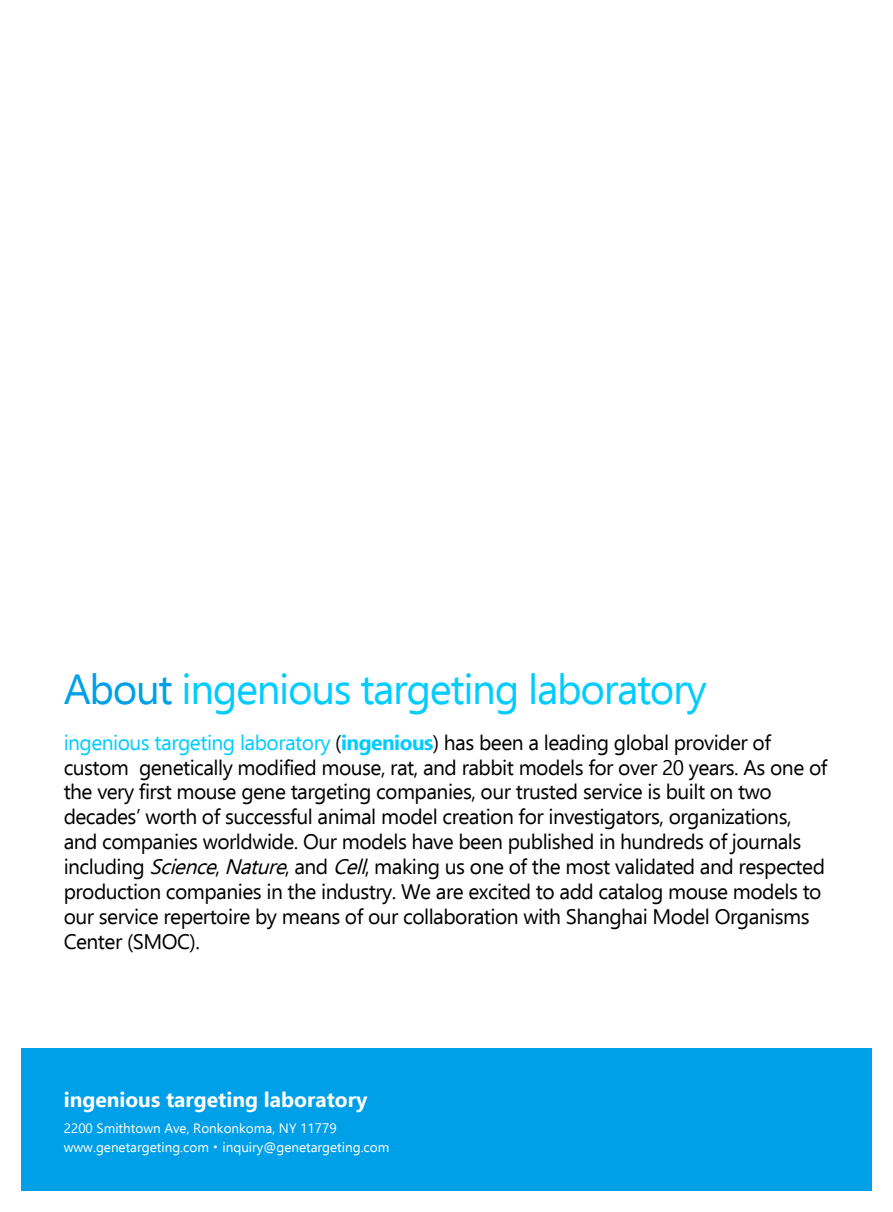
<style>
.page{position:relative;width:893px;height:1212px;background:#fff}
.page>*{position:absolute;margin:0;border:0;box-sizing:border-box;transform-origin:0 0}
.t1{font:42px "Ebrima";letter-spacing:-.03em;color:#0cf}
.t2{font:21px/24.9px "Ebrima";letter-spacing:-.025em;color:#000}
.t3{font:700 21px "Ebrima";color:#fff}
.t4{font:13.5px/18.9px "Ebrima";color:#fff}
.s1{color:#00a0e9}
.s2{color:#0cf}
.s3{font-weight:700;color:#0cf}
.s4{font-style:italic}
.s5{font-family:"Source Han Sans SC"}
</style>
<div class="page">
<div style="left:21px;top:1048px;width:851px;height:143px;background:#00a0e9"></div>
<h1 class="t1" style="left:64px;top:658px;width:644px"><span class="s1">About</span> ingenious targeting laboratory</h1>
<p class="t2" style="left:64px;top:729px;width:765px"><span class="s2">ingenious targeting laboratory</span> (<span class="s3">ingenious</span>) has been a leading global provider of custom genetically modified mouse, rat, and rabbit models for over 20 years. As one of the very first mouse gene targeting companies, our trusted service is built on two decades’ worth of successful animal model creation for investigators, organizations, and companies worldwide. Our models have been published in hundreds of journals including <span class="s4">Science</span>, <span class="s4">Nature</span>, and <span class="s4">Cell</span>, making us one of the most validated and respected production companies in the industry. We are excited to add catalog mouse models to our service repertoire by means of our collaboration with Shanghai Model Organisms Center (SMOC).</p>
<p class="t3" style="left:64px;top:1083px;width:305px">ingenious targeting laboratory</p>
<p class="t4" style="left:64px;top:1118px;width:327px">2200 Smithtown Ave, Ronkonkoma, NY 11779 www.genetargeting.com<span class="s5">・</span>inquiry@genetargeting.com</p>
</div>
